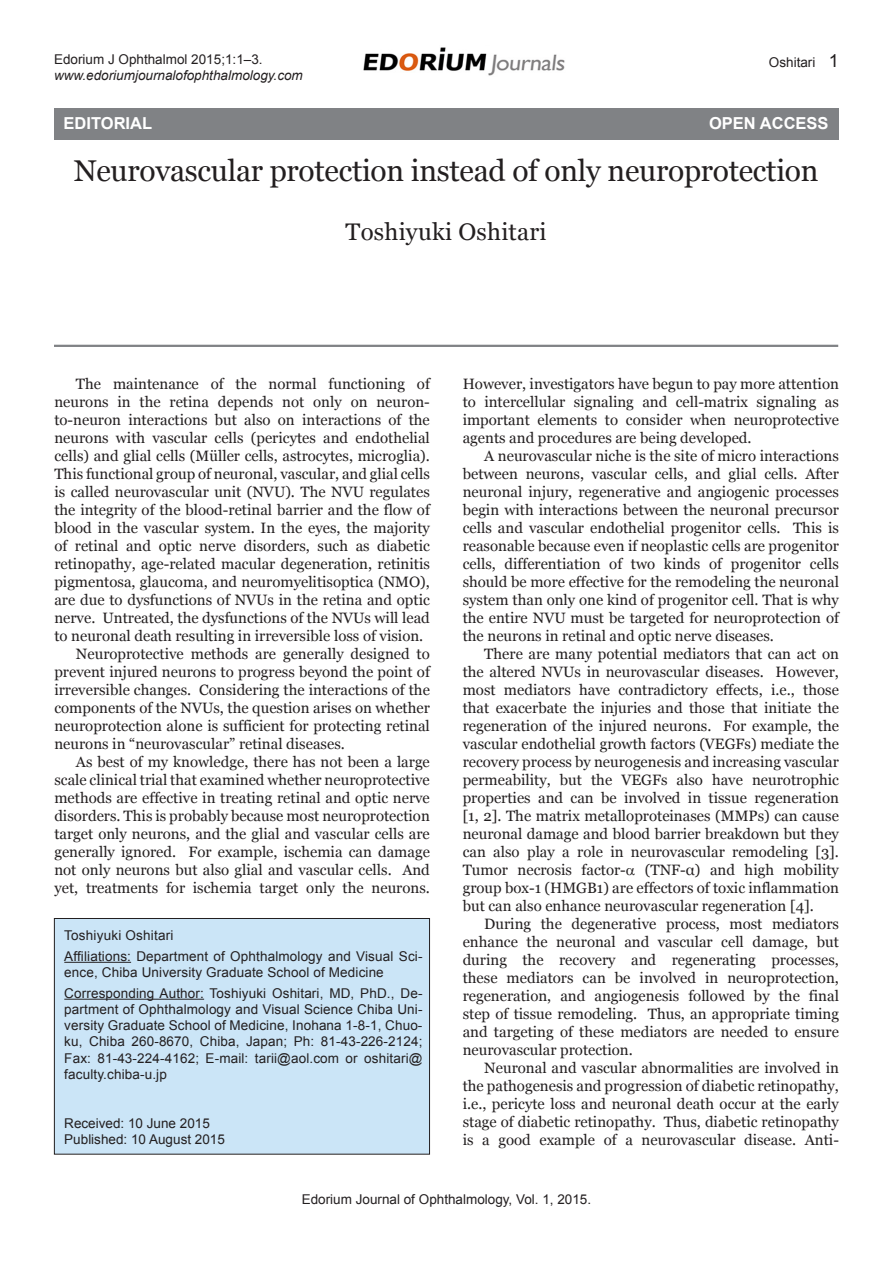
<style>
.page{position:relative;width:893px;height:1263px;background:#fff}
.page>*{position:absolute;margin:0;border:0;box-sizing:border-box;transform-origin:0 0}
.Chapter_Name{font:30px "Georgia";letter-spacing:-.01em;color:#231f20}
.Author_Name{font:24px "Georgia";letter-spacing:.01em;color:#231f20}
.Open_Access{font:700 16.5px "Arial";color:#fff}
.Text{font:15px/18px "Georgia";color:#231f20;text-align:justify}
.Box_author{font:13.5px/16.2px "Arial";letter-spacing:.01em;color:#231f20}
.Left_Running_head{font:italic 13.5px "Arial";color:#231f20}
.Left_Running_head-2{font:13.5px "Arial";color:#231f20}
.Box_received_date{font:13.5px "Arial";color:#231f20}
.Right_Running_head{font:13.5px "Arial";color:#231f20}
.s1{font-size:18px}
</style>
<div class="page">
<img style="left:363px;top:47px;width:202px;height:29px">
<hr style="left:54px;top:345px;width:784px;height:2px;background:#808285">
<div style="left:54px;top:918px;width:376px;height:236px;background:#cbe5f7"></div>
<div style="left:54px;top:918px;width:376px;height:236px;border:1px solid #231f20"></div>
<hr style="left:64px;top:962px;width:67px;height:1px;background:#231f20">
<hr style="left:64px;top:999px;width:140px;height:1px;background:#231f20">
<div style="left:54px;top:108px;width:784px;height:32px;background:#808285"></div>
<p class="Left_Running_head-2" style="left:54px;top:50px;width:210px">Edorium J Ophthalmol 2015;1:1–3.</p>
<p class="Left_Running_head" style="left:54px;top:67px;width:250px">www.edoriumjournalofophthalmology.com</p>
<p class="Right_Running_head" style="left:769px;top:54px;width:72px">Oshitari <span class="s1">1</span></p>
<p class="Open_Access" style="left:64px;top:112px;width:121px">CASE EPORT</p>
<p class="Open_Access" style="left:696px;top:112px;width:121px">OPEN AC ESS</p>
<p class="Chapter_Name" style="left:74px;top:152px;width:746px">Neurovascular protection instead of only neuroprotection</p>
<p class="Author_Name" style="left:346px;top:217px;width:203px">Toshiyuki Oshitari</p>
<p class="Open_Access" style="left:64px;top:112px;width:90px">EDITORIAL</p>
<p class="Open_Access" style="left:709px;top:112px;width:121px">OPEN ACCESS</p>
<p class="Text" style="left:54px;top:375px;width:377px;text-indent:22px">The maintenance of the normal functioning of neurons in the retina depends not only on neuron&shy;to-neuron interactions but also on interactions of the neurons with vascular cells (pericytes and endothelial cells) and glial cells (Müller cells, astrocytes, microglia).<br>This functional group of neuronal, vascular, and glial cells is called neurovascular unit (NVU). The NVU regulates the integrity of the blood-retinal barrier and the flow of blood in the vascular system. In the eyes, the majority of retinal and optic nerve disorders, such as diabetic retinopathy, age-related macular degeneration, retinitis pigmentosa, glaucoma, and neuromyelitisoptica (NMO), are due to dysfunctions of NVUs in the retina and optic nerve. Untreated, the dysfunctions of the NVUs will lead to neuronal death resulting in irreversible loss of vision.</p>
<p class="Text" style="left:54px;top:645px;width:377px;text-indent:22px">Neuroprotective methods are generally designed to prevent injured neurons to progress beyond the point of irreversible changes. Considering the interactions of the components of the NVUs, the question arises on whether neuroprotection alone is sufficient for protecting retinal neurons in “neurovascular” retinal diseases.</p>
<p class="Text" style="left:54px;top:753px;width:377px;text-indent:22px">As best of my knowledge, there has not been a large scale clinical trial that examined whether neuroprotective methods are effective in treating retinal and optic nerve disorders. This is probably because most neuroprotection target only neurons, and the glial and vascular cells are generally ignored. For example, ischemia can damage not only neurons but also glial and vascular cells. And yet, treatments for ischemia target only the neurons.</p>
<p class="Box_author" style="left:64px;top:927px;width:111px">Toshiyuki Oshitari</p>
<p class="Box_author" style="left:64px;top:948px;width:360px">Affiliations: Department of Ophthalmology and Visual Sci&shy;ence, Chiba University Graduate School of Medicine</p>
<p class="Box_author" style="left:64px;top:985px;width:360px;text-align:justify">Corresponding Author: Toshiyuki Oshitari, MD, PhD., De&shy;partment of Ophthalmology and Visual Science Chiba Uni&shy;versity Graduate School of Medicine, Inohana 1-8-1, Chuo&shy;ku, Chiba 260-8670, Chiba, Japan; Ph: 81-43-226-2124; Fax: 81-43-224-4162; E-mail: tarii@aol.com or oshitari@ faculty.chiba-u.jp</p>
<p class="Box_received_date" style="left:64px;top:1114px;width:147px">Received: 10 June 2015</p>
<p class="Box_author" style="left:64px;top:1131px;width:162px">Published: 10 August 2015</p>
<p class="Text" style="left:463px;top:375px;width:378px">However, investigators have begun to pay more attention to intercellular signaling and cell-matrix signaling as important elements to consider when neuroprotective agents and procedures are being developed.</p>
<p class="Text" style="left:463px;top:447px;width:378px;text-indent:22px">A neurovascular niche is the site of micro interactions between neurons, vascular cells, and glial cells. After neuronal injury, regenerative and angiogenic processes begin with interactions between the neuronal precursor cells and vascular endothelial progenitor cells. This is reasonable because even if neoplastic cells are progenitor cells, differentiation of two kinds of progenitor cells should be more effective for the remodeling the neuronal system than only one kind of progenitor cell. That is why the entire NVU must be targeted for neuroprotection of the neurons in retinal and optic nerve diseases.</p>
<p class="Text" style="left:463px;top:645px;width:378px;text-indent:22px">There are many potential mediators that can act on the altered NVUs in neurovascular diseases. However, most mediators have contradictory effects, i.e., those that exacerbate the injuries and those that initiate the regeneration of the injured neurons. For example, the vascular endothelial growth factors (VEGFs) mediate the recovery process by neurogenesis and increasing vascular permeability, but the VEGFs also have neurotrophic properties and can be involved in tissue regeneration [1, 2]. The matrix metalloproteinases (MMPs) can cause neuronal damage and blood barrier breakdown but they can also play a role in neurovascular remodeling [3].<br>Tumor necrosis factor-</p>
<p class="Text" style="left:463px;top:861px;width:378px;text-indent:182px">(TNF-α) and high mobility group box-1 (HMGB1) are effectors of toxic inflammation but can also enhance neurovascular regeneration [4].</p>
<p class="Text" style="left:463px;top:915px;width:378px;text-indent:22px">During the degenerative process, most mediators enhance the neuronal and vascular cell damage, but during the recovery and regenerating processes, these mediators can be involved in neuroprotection, regeneration, and angiogenesis followed by the final step of tissue remodeling. Thus, an appropriate timing and targeting of these mediators are needed to ensure neurovascular protection.</p>
<p class="Text" style="left:463px;top:1059px;width:378px;text-indent:22px">Neuronal and vascular abnormalities are involved in the pathogenesis and progression of diabetic retinopathy, i.e., pericyte loss and neuronal death occur at the early stage of diabetic retinopathy. Thus, diabetic retinopathy is a good example of a neurovascular disease. Anti-</p>
<p class="Box_author" style="left:302px;top:1191px;width:291px">Edorium Journal of Ophthalmology, Vol. 1, 2015.</p>
</div>
